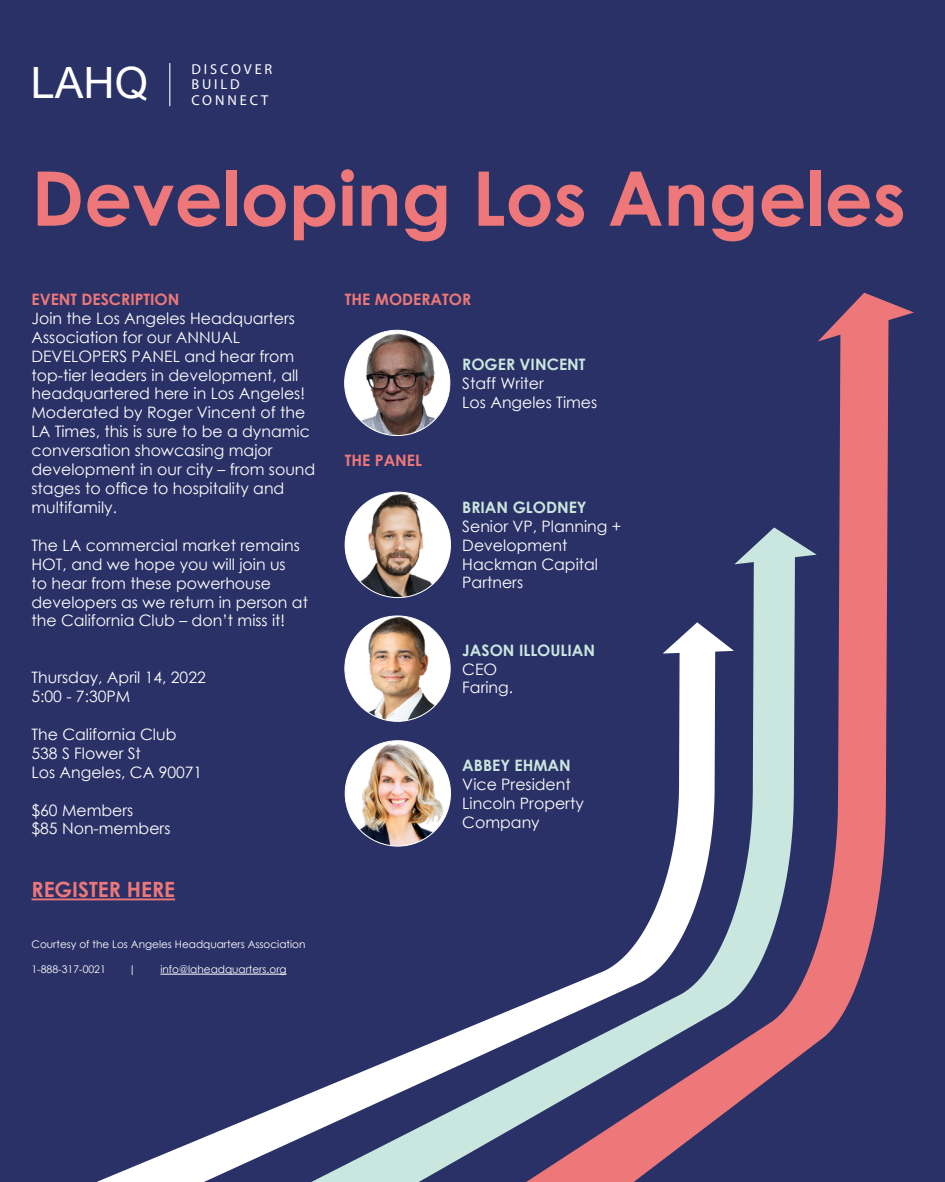
<style>
.page{position:relative;width:945px;height:1182px;background:#fff}
.page>*{position:absolute;margin:0;border:0;box-sizing:border-box;transform-origin:0 0}
.t1{font:700 75.25px "Century Gothic";color:#ee7879}
.t2{font:43.14px "Arial";color:#fff}
.t3{font:700 21px "Century Gothic";color:#ee7879}
.t4{font:15.75px/18.9px "Century Gothic";color:#fff}
.t5{font:700 15.75px "Century Gothic";color:#cae7df}
.t6{font:700 15.75px "Century Gothic";color:#ee7879}
.t7{font:14.35px/15.6px "Myriad Pro";letter-spacing:.2em;color:#fff}
.t8{font:10.5px "Century Gothic";color:#fff}
</style>
<div class="page">
<div style="left:0;top:0;width:945px;height:1181px;background:#2a3166"></div>
<svg style="left:817px;top:292px;width:97px;height:751px"></svg>
<svg style="left:344px;top:527px;width:473px;height:579px"></svg>
<svg style="left:96px;top:622px;width:638px;height:559px"></svg>
<img style="left:345px;top:492px;width:105px;height:105px;border-radius:53px">
<img style="left:345px;top:616px;width:105px;height:105px;border-radius:53px">
<hr style="left:32px;top:898px;width:143px;height:2px;background:#ee7879">
<hr style="left:160px;top:973px;width:127px;height:1px;background:#fff">
<hr style="left:169px;top:63px;width:1px;height:43px;background:#fff">
<img style="left:345px;top:331px;width:104px;height:104px">
<img style="left:345px;top:740px;width:105px;height:106px;border-radius:53px">
<h2 class="t2" style="left:31px;top:53px;width:119px">LAHQ</h2>
<p class="t7" style="left:191px;top:61px;width:82px">DISCOVER<br>BUILD<br>CONNECT</p>
<h1 class="t1" style="left:32px;top:141px;width:876px">Developing Los Angeles</h1>
<p class="t6" style="left:32px;top:287px;width:150px">EVENT DESCRIPTION</p>
<p class="t4" style="left:32px;top:308px;width:285px">Join the Los Angeles Headquarters<br>Association for our ANNUAL<br>DEVELOPERS PANEL and hear from top-tier leaders in development, all headquartered here in Los Angeles!<br>Moderated by Roger Vincent of the<br>LA Times, this is sure to be a dynamic conversation showcasing major development in our city – from sound stages to office to hospitality and multifamily.</p>
<p class="t4" style="left:32px;top:535px;width:278px">The LA commercial market remains<br>HOT, and we hope you will join us<br>to hear from these powerhouse developers as we return in person at the California Club – don’t miss it!</p>
<p class="t4" style="left:32px;top:667px;width:176px">Thursday, April 14, 2022<br>5:00 - 7:30PM</p>
<p class="t4" style="left:32px;top:724px;width:172px">The California Club<br>538 S Flower St<br>Los Angeles, CA 90071</p>
<p class="t4" style="left:32px;top:800px;width:140px">$60 Members<br>$85 Non-members</p>
<h3 class="t3" style="left:32px;top:873px;width:145px">REGISTER HERE</h3>
<p class="t8" style="left:32px;top:936px;width:275px">Courtesy of the Los Angeles Headquarters Association</p>
<p class="t8" style="left:32px;top:961px;width:76px">1-888-317-0021</p>
<p class="t8" style="left:129px;top:961px;width:9px">|</p>
<p class="t8" style="left:160px;top:961px;width:128px">info@laheadquarters.org</p>
<p class="t6" style="left:345px;top:287px;width:128px">THE MODERATOR</p>
<p class="t6" style="left:345px;top:448px;width:79px">THE PANEL</p>
<p class="t5" style="left:462px;top:352px;width:125px">ROGER VINCENT</p>
<p class="t4" style="left:462px;top:373px;width:137px">Staff Writer<br>Los Angeles Times</p>
<p class="t5" style="left:462px;top:495px;width:126px">BRIAN GLODNEY</p>
<p class="t4" style="left:462px;top:516px;width:161px">Senior VP, Planning +<br>Development<br>Hackman Capital<br>Partners</p>
<p class="t5" style="left:462px;top:638px;width:134px">JASON ILLOULIAN</p>
<p class="t4" style="left:462px;top:659px;width:52px">CEO<br>Faring.</p>
<p class="t5" style="left:462px;top:753px;width:110px">ABBEY EHMAN</p>
<p class="t4" style="left:462px;top:774px;width:123px">Vice President<br>Lincoln Property<br>Company</p>
</div>
